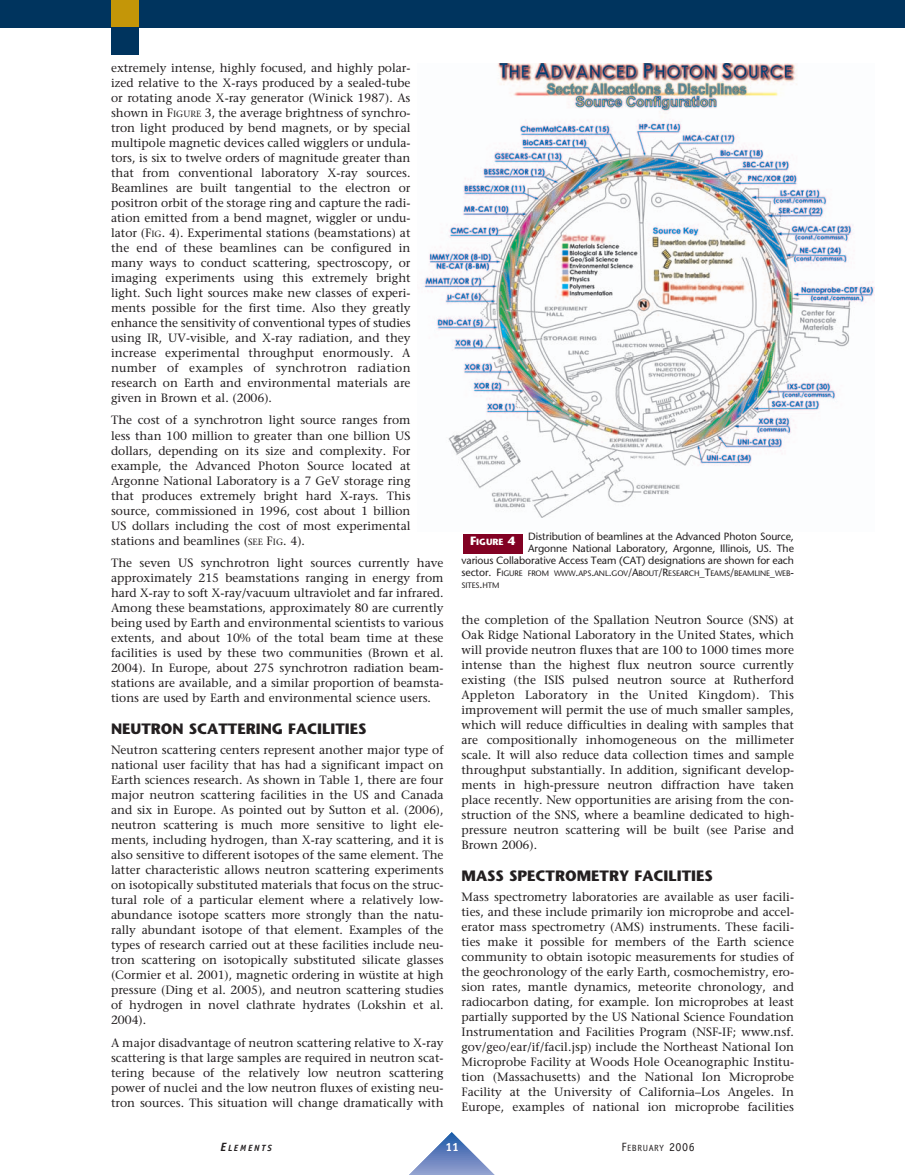
<style>
.page{position:relative;width:905px;height:1175px;background:#fff}
.page>*{position:absolute;margin:0;border:0;box-sizing:border-box;transform-origin:0 0}
.t1{font:700 15px "Stone Sans";color:#231f20}
.t2{font:12px/15px "Stone Serif";color:#231f20;text-align:justify}
.t3{font:700 12px "Officina Sans";color:#fff}
.t4{font:10.5px/12px "Stone Sans";letter-spacing:-.01em;color:#231f20;text-align:right}
.t5{font:9px "Officina Sans";letter-spacing:.065em;color:#231f20}
.t6{font:italic 700 9px "Officina Sans";letter-spacing:.2em;color:#231f20}
.t7{font:700 9px "Stone Sans";color:#fff}
.t8{font:7.8px/12px "Stone Sans";letter-spacing:-.015em;color:#231f20}
.s1{font-size:9px}
.s2{font-size:10.5px}
.s3{font-size:12px}
</style>
<div class="page">
<hr style="left:395px;top:1174px;width:113px;height:1px;background:#93a3d1">
<hr style="left:395px;top:1173px;width:113px;height:1px;background:#90a1d0">
<hr style="left:395px;top:1172px;width:113px;height:1px;background:#8d9ecf">
<hr style="left:395px;top:1171px;width:113px;height:1px;background:#8b9cce">
<hr style="left:395px;top:1170px;width:113px;height:1px;background:#89c">
<hr style="left:395px;top:1169px;width:113px;height:1px;background:#8597cb">
<hr style="left:395px;top:1168px;width:113px;height:1px;background:#8294c9">
<hr style="left:395px;top:1167px;width:113px;height:1px;background:#8092c8">
<hr style="left:395px;top:1166px;width:113px;height:1px;background:#7c90c7">
<hr style="left:395px;top:1165px;width:113px;height:1px;background:#7a8ec6">
<hr style="left:395px;top:1164px;width:113px;height:1px;background:#778cc5">
<hr style="left:395px;top:1163px;width:113px;height:1px;background:#748ac4">
<hr style="left:395px;top:1162px;width:113px;height:1px;background:#7289c3">
<hr style="left:395px;top:1161px;width:113px;height:1px;background:#7086c2">
<hr style="left:395px;top:1160px;width:113px;height:1px;background:#6d85c1">
<hr style="left:395px;top:1159px;width:113px;height:1px;background:#6982c0">
<hr style="left:395px;top:1158px;width:113px;height:1px;background:#6880bf">
<hr style="left:395px;top:1157px;width:113px;height:1px;background:#647fbe">
<hr style="left:395px;top:1156px;width:113px;height:1px;background:#617dbd">
<hr style="left:395px;top:1155px;width:113px;height:1px;background:#5e7bbc">
<hr style="left:395px;top:1154px;width:113px;height:1px;background:#5b79bb">
<hr style="left:395px;top:1153px;width:113px;height:1px;background:#5877b9">
<hr style="left:395px;top:1152px;width:113px;height:1px;background:#5575b8">
<hr style="left:395px;top:1151px;width:113px;height:1px;background:#5273b7">
<hr style="left:395px;top:1150px;width:113px;height:1px;background:#5072b7">
<hr style="left:395px;top:1149px;width:113px;height:1px;background:#4c70b5">
<hr style="left:395px;top:1148px;width:113px;height:1px;background:#476fb5">
<hr style="left:395px;top:1147px;width:113px;height:1px;background:#446db4">
<hr style="left:395px;top:1146px;width:113px;height:1px;background:#416cb3">
<hr style="left:395px;top:1145px;width:113px;height:1px;background:#3c6ab2">
<hr style="left:395px;top:1144px;width:113px;height:1px;background:#3369b1">
<hr style="left:395px;top:1143px;width:113px;height:1px;background:#3167b0">
<hr style="left:395px;top:1142px;width:113px;height:1px;background:#2f66b0">
<hr style="left:395px;top:1141px;width:113px;height:1px;background:#2d65af">
<hr style="left:395px;top:1140px;width:113px;height:1px;background:#2a63ae">
<hr style="left:395px;top:1139px;width:113px;height:1px;background:#2762ad">
<hr style="left:395px;top:1138px;width:113px;height:1px;background:#2460ac">
<hr style="left:395px;top:1137px;width:113px;height:1px;background:#225eab">
<hr style="left:395px;top:1136px;width:113px;height:1px;background:#1e5da9">
<hr style="left:395px;top:1135px;width:113px;height:1px;background:#1c5ba8">
<hr style="left:395px;top:1134px;width:113px;height:1px;background:#175aa8">
<hr style="left:395px;top:1133px;width:113px;height:1px;background:#1158a7">
<hr style="left:395px;top:1132px;width:113px;height:1px;background:#0856a6">
<div style="left:0;top:0;width:904px;height:27px;background:#00345e"></div>
<div style="left:111px;top:0;width:27px;height:27px;background:#c49608"></div>
<div style="left:111px;top:27px;width:27px;height:27px;background:#00345e"></div>
<img style="left:423px;top:63px;width:451px;height:455px">
<div style="left:463px;top:534px;width:59px;height:20px;background:#820123"></div>
<p class="t2" style="left:111px;top:61px;width:301px">extremely intense, highly focused, and highly polar&shy;ized relative to the X-rays produced by a sealed-tube or rotating anode X-ray generator (Winick 1987). As shown in F<span class="s1">IGURE</span> 3, the average brightness of synchro&shy;tron light produced by bend magnets, or by special multipole magnetic devices called wigglers or undula&shy;tors, is six to twelve orders of magnitude greater than that from conventional laboratory X-ray sources.<br>Beamlines are built tangential to the electron or positron orbit of the storage ring and capture the radi&shy;ation emitted from a bend magnet, wiggler or undu&shy;lator (F<span class="s1">IG</span>. 4). Experimental stations (beamstations) at the end of these beamlines can be configured in many ways to conduct scattering, spectroscopy, or imaging experiments using this extremely bright light. Such light sources make new classes of experi&shy;ments possible for the first time. Also they greatly enhance the sensitivity of conventional types of studies using IR, UV-visible, and X-ray radiation, and they increase experimental throughput enormously. A number of examples of synchrotron radiation research on Earth and environmental materials are given in Brown et al. (2006).</p>
<p class="t2" style="left:111px;top:414px;width:301px">The cost of a synchrotron light source ranges from less than 100 million to greater than one billion US dollars, depending on its size and complexity. For example, the Advanced Photon Source located at Argonne National Laboratory is a 7 GeV storage ring that produces extremely bright hard X-rays. This source, commissioned in 1996, cost about 1 billion US dollars including the cost of most experimental stations and beamlines (<span class="s1">SEE</span> F<span class="s1">IG</span>. 4).</p>
<p class="t2" style="left:111px;top:556px;width:334px">The seven US synchrotron light sources currently have approximately 215 beamstations ranging in energy from hard X-ray to soft X-ray/vacuum ultraviolet and far infrared.<br>Among these beamstations, approximately 80 are currently being used by Earth and environmental scientists to various extents, and about 10% of the total beam time at these facilities is used by these two communities (Brown et al.<br>2004). In Europe, about 275 synchrotron radiation beam&shy;stations are available, and a similar proportion of beamsta&shy;tions are used by Earth and environmental science users.</p>
<p class="t1" style="left:111px;top:723px;width:257px">NEUTRON SCATTERING FACILITIES</p>
<p class="t2" style="left:111px;top:743px;width:334px">Neutron scattering centers represent another major type of national user facility that has had a significant impact on Earth sciences research. As shown in Table 1, there are four major neutron scattering facilities in the US and Canada and six in Europe. As pointed out by Sutton et al. (2006), neutron scattering is much more sensitive to light ele&shy;ments, including hydrogen, than X-ray scattering, and it is also sensitive to different isotopes of the same element. The latter characteristic allows neutron scattering experiments on isotopically substituted materials that focus on the struc&shy;tural role of a particular element where a relatively low&shy;abundance isotope scatters more strongly than the natu&shy;rally abundant isotope of that element. Examples of the types of research carried out at these facilities include neu&shy;tron scattering on isotopically substituted silicate glasses (Cormier et al. 2001), magnetic ordering in wüstite at high pressure (Ding et al. 2005), and neutron scattering studies of hydrogen in novel clathrate hydrates (Lokshin et al.<br>2004).</p>
<p class="t2" style="left:111px;top:1036px;width:334px">A major disadvantage of neutron scattering relative to X-ray scattering is that large samples are required in neutron scat&shy;tering because of the relatively low neutron scattering power of nuclei and the low neutron fluxes of existing neu&shy;tron sources. This situation will change dramatically with</p>
<p class="t4" style="left:461px;top:532px;width:334px">Distribution of beamlines at the Advanced Photon Source,<br>Argonne National Laboratory, Argonne, Illinois, US. The<br>various Collaborative Access Team (CAT) designations are shown for each</p>
<p class="t8" style="left:461px;top:568px;width:334px"><span class="s2">sector. F</span>IGURE FROM WWW<span class="s2">.</span>APS<span class="s2">.</span>ANL<span class="s2">.</span>GOV<span class="s2">/A</span>BOUT<span class="s2">/R</span>ESEARCH<span class="s2">_T</span>EAMS<span class="s2">/</span>BEAMLINE<span class="s2">_</span>WEB<span class="s2">-<br></span>SITES<span class="s2">.</span>HTM</p>
<p class="t7" style="left:470px;top:538px;width:47px"><span class="s3">F</span>IGURE <span class="s3">4</span></p>
<p class="t2" style="left:461px;top:613px;width:334px">the completion of the Spallation Neutron Source (SNS) at Oak Ridge National Laboratory in the United States, which will provide neutron fluxes that are 100 to 1000 times more intense than the highest flux neutron source currently existing (the ISIS pulsed neutron source at Rutherford Appleton Laboratory in the United Kingdom). This improvement will permit the use of much smaller samples, which will reduce difficulties in dealing with samples that are compositionally inhomogeneous on the millimeter scale. It will also reduce data collection times and sample throughput substantially. In addition, significant develop&shy;ments in high-pressure neutron diffraction have taken place recently. New opportunities are arising from the con&shy;struction of the SNS, where a beamline dedicated to high&shy;pressure neutron scattering will be built (see Parise and Brown 2006).</p>
<p class="t1" style="left:461px;top:870px;width:253px">MASS SPECTROMETRY FACILITIES</p>
<p class="t2" style="left:461px;top:890px;width:334px">Mass spectrometry laboratories are available as user facili&shy;ties, and these include primarily ion microprobe and accel&shy;erator mass spectrometry (AMS) instruments. These facili&shy;ties make it possible for members of the Earth science community to obtain isotopic measurements for studies of the geochronology of the early Earth, cosmochemistry, ero&shy;sion rates, mantle dynamics, meteorite chronology, and radiocarbon dating, for example. Ion microprobes at least partially supported by the US National Science Foundation Instrumentation and Facilities Program (NSF-IF; www.nsf. gov/geo/ear/if/facil.jsp) include the Northeast National Ion Microprobe Facility at Woods Hole Oceanographic Institu&shy;tion (Massachusetts) and the National Ion Microprobe Facility at the University of California–Los Angeles. In Europe, examples of national ion microprobe facilities</p>
<p class="t6" style="left:220px;top:1144px;width:53px"><span class="s3">E</span>LEMENTS</p>
<p class="t3" style="left:445px;top:1142px;width:15px">11</p>
<p class="t5" style="left:621px;top:1144px;width:75px"><span class="s3">F</span>EBRUARY <span class="s3">2006</span></p>
</div>
